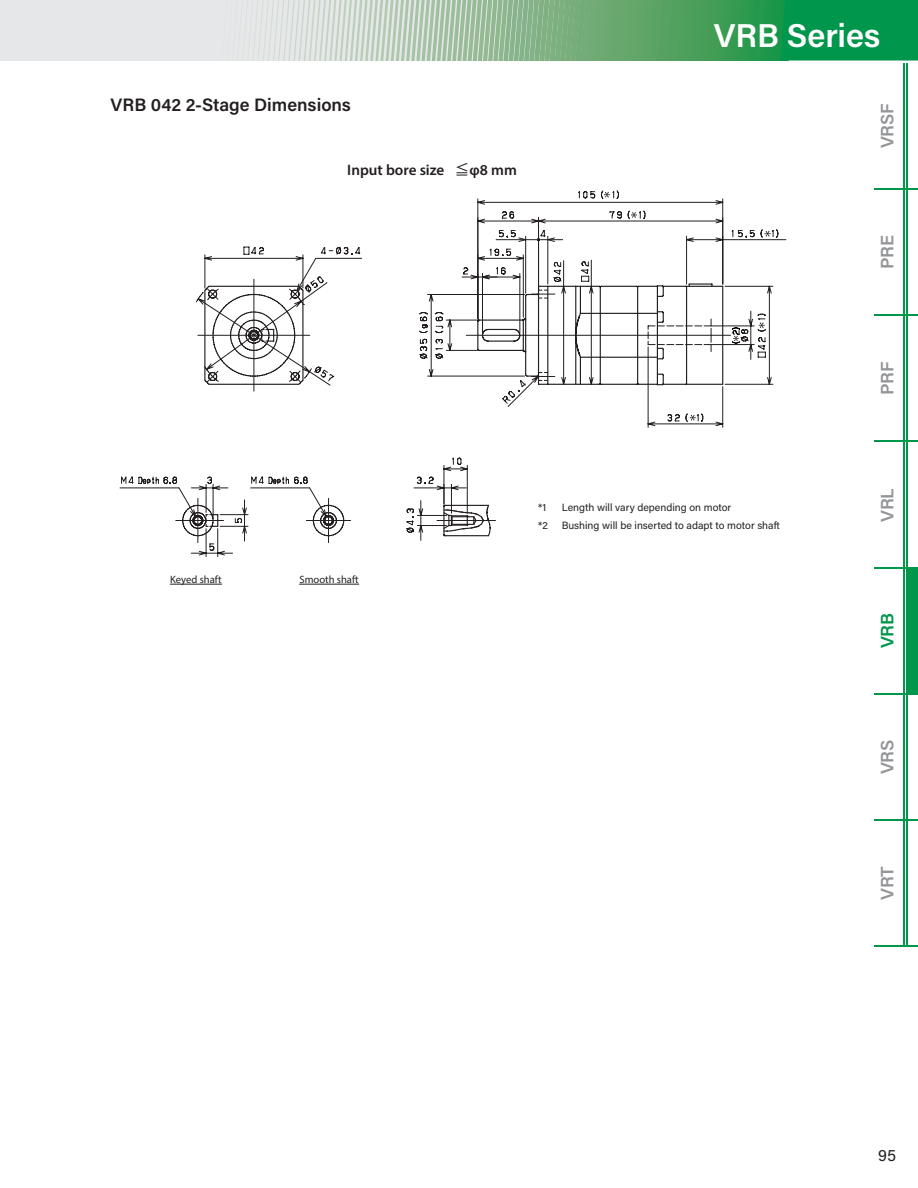
<style>
.page{position:relative;width:918px;height:1188px;background:#fff}
.page>*{position:absolute;margin:0;border:0;box-sizing:border-box;transform-origin:0 0}
.t1{font:600 33px "Acumin Pro";color:#fff}
.t2{font:600 18px "Acumin Pro";color:#231f20}
.t3{font:600 18px "Acumin Pro";letter-spacing:-.015em;color:#939598}
.t4{font:600 18px "Acumin Pro";color:#00964c}
.t5{font:16.5px "Acumin Pro";color:#231f20}
.t6{font:600 15.15px "Myriad Pro";color:#231f20}
.t7{font:10.65px "Myriad Pro";color:#231f20}
.t8{font:10.5px "Acumin Pro";color:#231f20}
.s1{font-family:"MS P Gothic";font-weight:400}
</style>
<div class="page">
<div style="left:0;top:0;width:918px;height:60px;background:#e6e7e9"></div>
<svg style="left:243px;top:0;width:675px;height:60px"></svg>
<hr style="left:874px;top:189px;width:44px;height:1px;background:#00964c">
<hr style="left:874px;top:315px;width:44px;height:1px;background:#00964c">
<hr style="left:874px;top:441px;width:44px;height:1px;background:#00964c">
<hr style="left:874px;top:693px;width:44px;height:1px;background:#00964c">
<hr style="left:874px;top:819px;width:44px;height:1px;background:#00964c">
<hr style="left:874px;top:946px;width:44px;height:1px;background:#00964c">
<hr style="left:903px;top:63px;width:1px;height:884px;background:#00964c">
<hr style="left:874px;top:567px;width:44px;height:1px;background:#00964c">
<hr style="left:907px;top:63px;width:1px;height:883px;background:#00964c">
<div style="left:907px;top:568px;width:11px;height:126px;background:#00964c"></div>
<hr style="left:437px;top:520px;width:59px;height:1px;background:#231f20">
<hr style="left:120px;top:488px;width:59px;height:1px;background:#231f20">
<hr style="left:254px;top:279px;width:1px;height:112px;background:#231f20">
<svg style="left:196px;top:246px;width:166px;height:140px"></svg>
<svg style="left:121px;top:457px;width:370px;height:100px"></svg>
<svg style="left:419px;top:190px;width:367px;height:238px"></svg>
<hr style="left:170px;top:584px;width:52px;height:1px;background:#231f20">
<hr style="left:299px;top:584px;width:60px;height:1px;background:#231f20">
<h2 class="t2" style="left:111px;top:92px;width:242px">VRB 042 2-Stage Dimensions</h2>
<h3 class="t6" style="left:347px;top:160px;width:171px">Input bore size<span class="s1">　≦</span>φ8 mm</h3>
<h1 class="t1" style="left:714px;top:13px;width:168px">VRB Series</h1>
<h2 class="t3" style="left:875px;top:148px;width:46px;rotate:-90deg">VRSF</h2>
<h2 class="t3" style="left:875px;top:269px;width:35px;rotate:-90deg">PRE</h2>
<h2 class="t3" style="left:875px;top:395px;width:35px;rotate:-90deg">PRF</h2>
<p class="t7" style="left:170px;top:573px;width:53px">Keyed shaft</p>
<p class="t7" style="left:299px;top:573px;width:61px">Smooth shaft</p>
<p class="t8" style="left:538px;top:500px;width:10px">*1</p>
<p class="t8" style="left:562px;top:500px;width:171px">Length will vary depending on motor</p>
<p class="t8" style="left:538px;top:518px;width:11px">*2</p>
<p class="t8" style="left:562px;top:518px;width:219px">Bushing will be inserted to adapt to motor shaft</p>
<h2 class="t3" style="left:875px;top:522px;width:35px;rotate:-90deg">VRL</h2>
<h2 class="t4" style="left:875px;top:648px;width:37px;rotate:-90deg">VRB</h2>
<h2 class="t3" style="left:875px;top:774px;width:36px;rotate:-90deg">VRS</h2>
<h2 class="t3" style="left:875px;top:900px;width:35px;rotate:-90deg">VRT</h2>
<h3 class="t5" style="left:878px;top:1144px;width:19px">95</h3>
</div>
